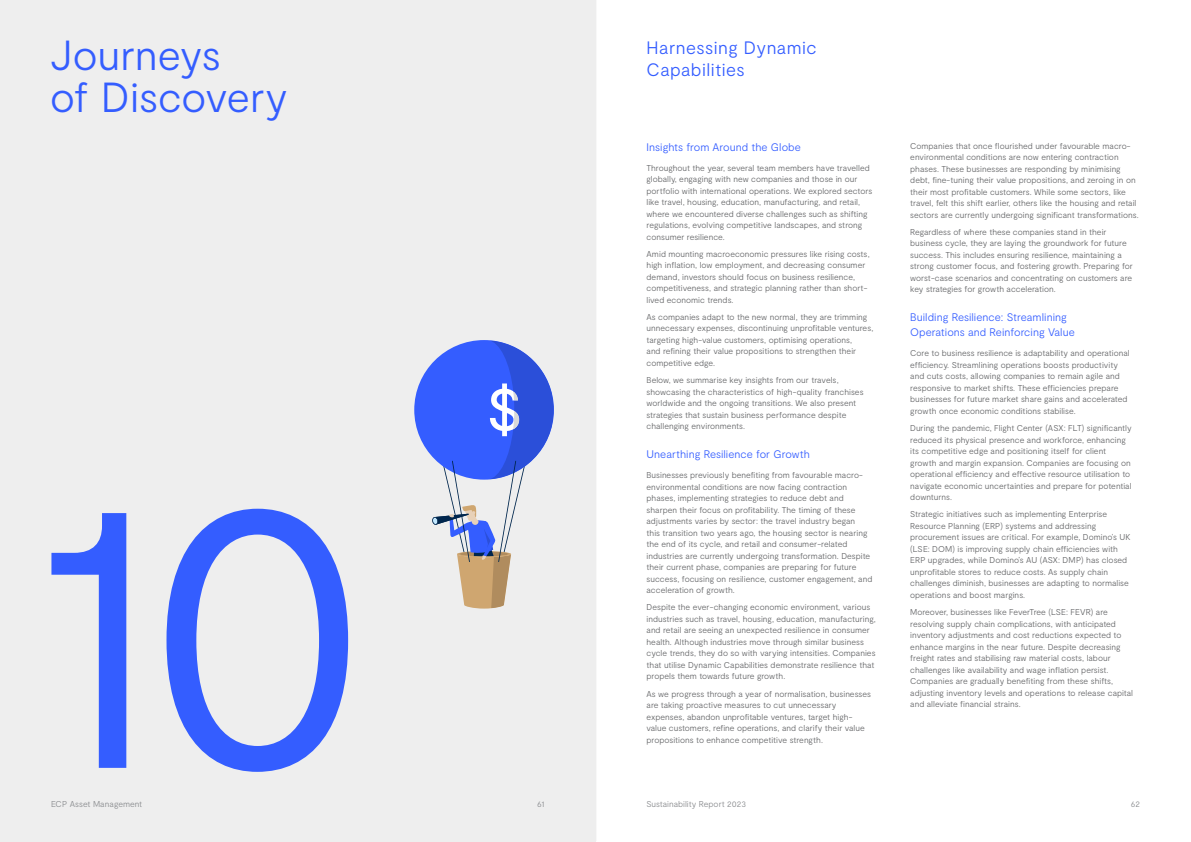
<style>
.page{position:relative;width:1191px;height:842px;background:#fff}
.page>*{position:absolute;margin:0;border:0;box-sizing:border-box;transform-origin:0 0}
.t1{font:300 398.1px "Moderat";color:#345dff}
.t2{font:300 42px/42px "Moderat";letter-spacing:-.005em;color:#345dff}
.t3{font:300 18px/22px "Moderat";letter-spacing:.025em;color:#345dff}
.t4{font:300 11px/15px "Moderat";color:#345dff}
.t5{font:300 8.5px/11.5px "Moderat";color:#636466}
.t6{font:300 8.5px "Moderat";color:#87898c}
</style>
<div class="page">
<hr style="left:595px;top:0;width:1px;height:841px;background:#cccecf">
<div style="left:0;top:0;width:595px;height:842px;background:#eee"></div>
<div style="left:414px;top:340px;width:140px;height:140px;background:#345dff;border-radius:50%"></div>
<svg style="left:432px;top:341px;width:122px;height:268px"></svg>
<h2 class="t2" style="left:50px;top:35px;width:239px">Journeys<br>of Discovery</h2>
<h3 class="t3" style="left:646px;top:37px;width:172px">Harnessing Dynamic<br>Capabilities</h3>
<p class="t4" style="left:646px;top:139px;width:156px">Insights from Around the Globe</p>
<p class="t5" style="left:646px;top:162px;width:227px">Throughout the year, several team members have travelled globally, engaging with new companies and those in our portfolio with international operations. We explored sectors like travel, housing, education, manufacturing, and retail, where we encountered diverse challenges such as shifting regulations, evolving competitive landscapes, and strong consumer resilience.</p>
<p class="t5" style="left:646px;top:248px;width:225px">Amid mounting macroeconomic pressures like rising costs, high inflation, low employment, and decreasing consumer demand, investors should focus on business resilience, competitiveness, and strategic planning rather than short&shy;lived economic trends.</p>
<p class="t5" style="left:646px;top:311px;width:228px">As companies adapt to the new normal, they are trimming unnecessary expenses, discontinuing unprofitable ventures, targeting high-value customers, optimising operations,<br>and refining their value propositions to strengthen their competitive edge.</p>
<p class="t5" style="left:646px;top:374px;width:218px">Below, we summarise key insights from our travels, showcasing the characteristics of high-quality franchises worldwide and the ongoing transitions. We also present strategies that sustain business performance despite challenging environments.</p>
<p class="t4" style="left:646px;top:447px;width:165px">Unearthing Resilience for Growth</p>
<p class="t5" style="left:646px;top:470px;width:227px">Businesses previously benefiting from favourable macro&shy;environmental conditions are now facing contraction phases, implementing strategies to reduce debt and sharpen their focus on profitability. The timing of these adjustments varies by sector: the travel industry began<br>this transition two years ago, the housing sector is nearing the end of its cycle, and retail and consumer-related industries are currently undergoing transformation. Despite their current phase, companies are preparing for future success, focusing on resilience, customer engagement, and acceleration of growth.</p>
<p class="t5" style="left:646px;top:602px;width:231px">Despite the ever-changing economic environment, various industries such as travel, housing, education, manufacturing, and retail are seeing an unexpected resilience in consumer health. Although industries move through similar business cycle trends, they do so with varying intensities. Companies that utilise Dynamic Capabilities demonstrate resilience that propels them towards future growth.</p>
<p class="t5" style="left:646px;top:688px;width:226px">As we progress through a year of normalisation, businesses are taking proactive measures to cut unnecessary expenses, abandon unprofitable ventures, target high&shy;value customers, refine operations, and clarify their value propositions to enhance competitive strength.</p>
<h1 class="t1" style="left:37px;top:384px;width:338px">10</h1>
<p class="t5" style="left:910px;top:140px;width:230px">Companies that once flourished under favourable macro&shy;environmental conditions are now entering contraction phases. These businesses are responding by minimising debt, fine-tuning their value propositions, and zeroing in on their most profitable customers. While some sectors, like travel, felt this shift earlier, others like the housing and retail sectors are currently undergoing significant transformations.</p>
<p class="t5" style="left:910px;top:226px;width:224px">Regardless of where these companies stand in their business cycle, they are laying the groundwork for future success. This includes ensuring resilience, maintaining a strong customer focus, and fostering growth. Preparing for worst-case scenarios and concentrating on customers are key strategies for growth acceleration.</p>
<p class="t4" style="left:910px;top:310px;width:166px">Building Resilience: Streamlining<br>Operations and Reinforcing Value</p>
<p class="t5" style="left:910px;top:348px;width:221px">Core to business resilience is adaptability and operational efficiency. Streamlining operations boosts productivity and cuts costs, allowing companies to remain agile and responsive to market shifts. These efficiencies prepare businesses for future market share gains and accelerated growth once economic conditions stabilise.</p>
<p class="t5" style="left:910px;top:422px;width:223px">During the pandemic, Flight Center (ASX: FLT) significantly reduced its physical presence and workforce, enhancing its competitive edge and positioning itself for client growth and margin expansion. Companies are focusing on operational efficiency and effective resource utilisation to navigate economic uncertainties and prepare for potential downturns.</p>
<p class="t5" style="left:910px;top:509px;width:222px">Strategic initiatives such as implementing Enterprise Resource Planning (ERP) systems and addressing procurement issues are critical. For example, Domino’s UK (LSE: DOM) is improving supply chain efficiencies with ERP upgrades, while Domino’s AU (ASX: DMP) has closed unprofitable stores to reduce costs. As supply chain challenges diminish, businesses are adapting to normalise operations and boost margins.</p>
<p class="t5" style="left:910px;top:606px;width:224px">Moreover, businesses like FeverTree (LSE: FEVR) are resolving supply chain complications, with anticipated inventory adjustments and cost reductions expected to enhance margins in the near future. Despite decreasing freight rates and stabilising raw material costs, labour challenges like availability and wage inflation persist.<br>Companies are gradually benefiting from these shifts, adjusting inventory levels and operations to release capital and alleviate financial strains.</p>
<p class="t6" style="left:51px;top:799px;width:93px">ECP Asset Management</p>
<p class="t6" style="left:537px;top:799px;width:9px">61</p>
<p class="t6" style="left:646px;top:799px;width:101px">Sustainability Report 2023</p>
<p class="t6" style="left:1130px;top:799px;width:11px">62</p>
</div>
